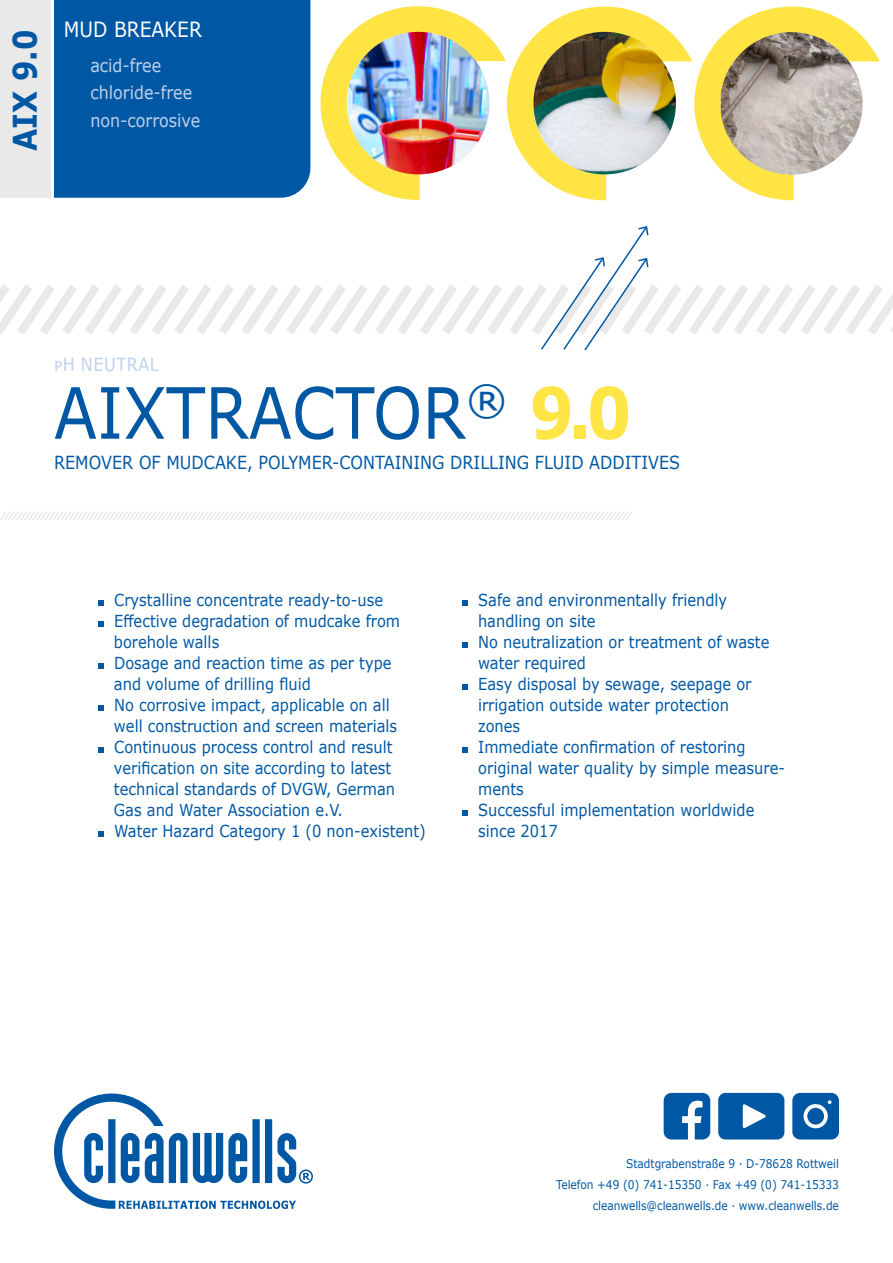
<style>
.page{position:relative;width:893px;height:1263px;background:#fff}
.page>*{position:absolute;margin:0;border:0;box-sizing:border-box;transform-origin:0 0}
.t1{font:70.8px "Verdana";color:#0058a4;scale:.89 1}
.t2{font:700 32.55px "Verdana";color:#0058a4;scale:.89 1}
.t3{font:21px "Verdana";color:#fff;scale:.89 1}
.t4{font:18px "Verdana";color:#0058a4;scale:.89 1}
.t5{font:18px/27.5px "Verdana";color:#bfd1eb;scale:.89 1}
.t6{font:18px "Verdana";letter-spacing:.035em;color:#bfd1eb;scale:.89 1}
.t7{font:16.5px/21px "Verdana";color:#0058a4;scale:.89 1}
.t8{font:12px/21px "Verdana";letter-spacing:-.005em;color:#0058a4;text-align:right;scale:.89 1}
.s1{font-weight:700;color:#ffe545}
</style>
<div class="page">
<div style="left:54px;top:0;width:256px;height:198px;background:#0058a4"></div>
<svg style="left:98px;top:600px;width:6px;height:6px"></svg>
<svg style="left:98px;top:621px;width:6px;height:6px"></svg>
<svg style="left:98px;top:663px;width:6px;height:6px"></svg>
<svg style="left:98px;top:705px;width:6px;height:6px"></svg>
<svg style="left:98px;top:747px;width:6px;height:6px"></svg>
<svg style="left:98px;top:831px;width:6px;height:6px"></svg>
<svg style="left:463px;top:600px;width:5px;height:6px"></svg>
<svg style="left:463px;top:642px;width:5px;height:6px"></svg>
<svg style="left:463px;top:684px;width:5px;height:6px"></svg>
<svg style="left:463px;top:747px;width:5px;height:6px"></svg>
<svg style="left:463px;top:810px;width:5px;height:6px"></svg>
<div style="left:0;top:0;width:50px;height:198px;background:#e9e9e9"></div>
<img style="left:320px;top:6px;width:560px;height:194px">
<img style="left:533px;top:32px;width:143px;height:142px;border-radius:71px">
<svg style="left:0;top:226px;width:893px;height:125px"></svg>
<svg style="left:0;top:512px;width:632px;height:8px"></svg>
<svg style="left:54px;top:1093px;width:259px;height:116px"></svg>
<svg style="left:664px;top:1093px;width:46px;height:46px"></svg>
<svg style="left:792px;top:1093px;width:47px;height:46px;background:#2570b1"></svg>
<svg style="left:718px;top:1093px;width:66px;height:46px;background:#1e6bae"></svg>
<h2 class="t2" style="left:6px;top:151px;width:138px;rotate:-90deg">AIX 9.0</h2>
<p class="t3" style="left:64px;top:21px;width:157px">MUD BREAKER</p>
<p class="t5" style="left:90px;top:53px;width:125px">acid-free chloride-free non-corrosive</p>
<p class="t6" style="left:54px;top:352px;width:119px">pH NEUTRAL</p>
<h1 class="t1" style="left:54px;top:385px;width:650px">AIXTRACTOR<sup>®</sup> <span class="s1">9.0</span></h1>
<p class="t4" style="left:54px;top:450px;width:705px">REMOVER OF MUDCAKE, POLYMER-CONTAINING DRILLING FLUID ADDITIVES</p>
<p class="t7" style="left:114px;top:590px;width:352px">Crystalline concentrate ready-to-use Effective degradation of mudcake from borehole walls<br>Dosage and reaction time as per type<br>and volume of drilling fluid<br>No corrosive impact, applicable on all<br>well construction and screen materials Continuous process control and result verification on site according to latest technical standards of DVGW, German Gas and Water Association e.V.<br>Water Hazard Category 1 (0 non-existent)</p>
<p class="t7" style="left:478px;top:589px;width:346px">Safe and environmentally friendly handling on site<br>No neutralization or treatment of waste water required<br>Easy disposal by sewage, seepage or irrigation outside water protection<br>zones<br>Immediate confirmation of restoring original water quality by simple measure&shy;ments<br>Successful implementation worldwide since 2017</p>
<p class="t8" style="left:556px;top:1152px;width:320px">Stadtgrabenstraße 9 · D-78628 Rottweil<br>Telefon +49 (0) 741-15350 · Fax +49 (0) 741-15333 cleanwells@cleanwells.de · www.cleanwells.de</p>
</div>
